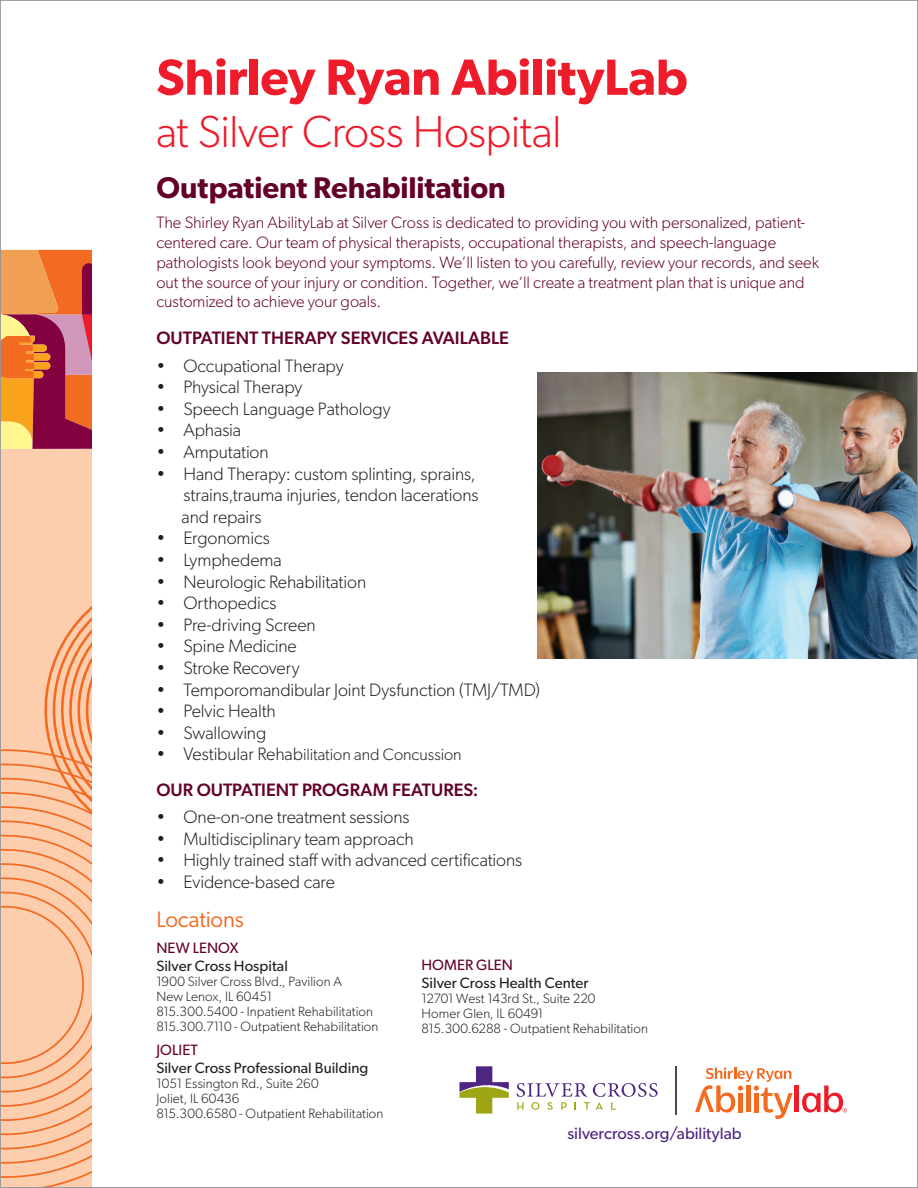
<style>
.page{position:relative;width:918px;height:1188px;background:#fff}
.page>*{position:absolute;margin:0;border:0;box-sizing:border-box;transform-origin:0 0}
.t1{font:600 51px "Gibson";letter-spacing:-.005em;color:#ee1b2b}
.t2{font:300 45px "Gibson";letter-spacing:-.015em;color:#ee1b2b}
.t3{font:600 30px "Gibson";color:#63002a}
.t4{font:22.5px "Gibson";letter-spacing:-.01em;color:#f36a21}
.t5{font:300 18px/21.6px "Gibson";letter-spacing:-.005em;color:#231f20}
.t6{font:500 18px "Gibson";color:#63002a}
.t7{font:300 16.5px/19.8px "Gibson";letter-spacing:-.005em;color:#63002a}
.t8{font:300 16.5px "Gibson";color:#231f20}
.t9{font:16.5px "Gibson";color:#4e2582}
.t10{font:15px "Gibson";color:#231f20}
.t11{font:15px "Gibson";letter-spacing:.005em;color:#63002a}
.t12{font:300 13.5px/15px "Gibson";letter-spacing:.005em;color:#231f20}
.s1{font-size:18px}
</style>
<div class="page">
<svg style="left:2px;top:449px;width:90px;height:737px;background:#fbc4a0"></svg>
<svg style="left:2px;top:250px;width:90px;height:199px;background:#d16847"></svg>
<svg style="left:695px;top:1068px;width:98px;height:51px"></svg>
<hr style="left:795px;top:1086px;width:4px;height:26px;background:#ee1b2b">
<svg style="left:802px;top:1085px;width:45px;height:28px"></svg>
<hr style="left:675px;top:1066px;width:1px;height:48px;background:#544640">
<svg style="left:460px;top:1066px;width:49px;height:48px"></svg>
<svg style="left:517px;top:1083px;width:141px;height:27px"></svg>
<img style="left:537px;top:373px;width:379px;height:285px">
<h1 class="t1" style="left:156px;top:47px;width:533px">Shirley Ryan AbilityLab</h1>
<h2 class="t2" style="left:156px;top:105px;width:407px">at Silver Cross Hospital</h2>
<h3 class="t3" style="left:156px;top:170px;width:351px">Outpatient Rehabilitation</h3>
<p class="t7" style="left:156px;top:213px;width:664px">The Shirley Ryan AbilityLab at Silver Cross is dedicated to providing you with personalized, patient&shy;centered care. Our team of physical therapists, occupational therapists, and speech-language pathologists look beyond your symptoms. We’ll listen to you carefully, review your records, and seek out the source of your injury or condition. Together, we‘ll create a treatment plan that is unique and customized to achieve your goals.</p>
<p class="t6" style="left:156px;top:327px;width:354px">OUTPATIENT THERAPY SERVICES AVAILABLE</p>
<p class="t5" style="left:156px;top:354px;width:189px">• Occupational Therapy</p>
<p class="t5" style="left:156px;top:376px;width:147px">• Physical Therapy</p>
<p class="t5" style="left:156px;top:398px;width:236px">• Speech Language Pathology</p>
<p class="t5" style="left:156px;top:419px;width:86px">• Aphasia</p>
<p class="t5" style="left:156px;top:441px;width:114px">• Amputation</p>
<p class="t5" style="left:182px;top:462px;width:298px;text-indent:-25px">• Hand Therapy: custom splinting, sprains, strains,trauma injuries, tendon lacerations and repairs</p>
<p class="t5" style="left:156px;top:527px;width:115px">• Ergonomics</p>
<p class="t5" style="left:156px;top:549px;width:127px">• Lymphedema</p>
<p class="t5" style="left:156px;top:570px;width:211px">• Neurologic Rehabilitation</p>
<p class="t5" style="left:156px;top:592px;width:122px">• Orthopedics</p>
<p class="t5" style="left:156px;top:614px;width:161px">• Pre-driving Screen</p>
<p class="t5" style="left:156px;top:635px;width:142px">• Spine Medicine</p>
<p class="t5" style="left:156px;top:657px;width:145px">• Stroke Recovery</p>
<p class="t5" style="left:156px;top:678px;width:385px">• Temporomandibular Joint Dysfunction (TMJ/TMD)</p>
<p class="t5" style="left:156px;top:700px;width:121px">• Pelvic Health</p>
<p class="t5" style="left:156px;top:722px;width:111px">• Swallowing</p>
<p class="t8" style="left:156px;top:745px;width:307px"><span class="s1">• Vestibular Rehab</span>ilitation and Concussion</p>
<p class="t6" style="left:156px;top:779px;width:324px">OUR OUTPATIENT PROGRAM FEATURES:</p>
<p class="t5" style="left:156px;top:806px;width:255px">• One-on-one treatment sessions</p>
<p class="t5" style="left:156px;top:828px;width:259px">• Multidisciplinary team approach</p>
<p class="t5" style="left:156px;top:849px;width:367px">• Highly trained staff with advanced certifications</p>
<p class="t5" style="left:156px;top:871px;width:180px">• Evidence-based care</p>
<p class="t4" style="left:156px;top:906px;width:89px">Locations</p>
<p class="t11" style="left:156px;top:939px;width:84px">NEW LENOX</p>
<p class="t10" style="left:156px;top:957px;width:133px">Silver Cross Hospital</p>
<p class="t12" style="left:156px;top:973px;width:224px">1900 Silver Cross Blvd., Pavilion A<br>New Lenox, IL 60451<br>815.300.5400 - Inpatient Rehabilitation 815.300.7110 - Outpatient Rehabilitation</p>
<p class="t11" style="left:156px;top:1041px;width:43px">JOLIET</p>
<p class="t10" style="left:156px;top:1059px;width:214px">Silver Cross Professional Building</p>
<p class="t12" style="left:156px;top:1075px;width:229px">1051 Essington Rd., Suite 260<br>Joliet, IL 60436<br>815.300.6580 - Outpatient Rehabilitation</p>
<p class="t11" style="left:422px;top:955px;width:93px">HOMER GLEN</p>
<p class="t10" style="left:422px;top:973px;width:169px">Silver Cross Health Center</p>
<p class="t12" style="left:422px;top:990px;width:228px">12701 West 143rd St., Suite 220<br>Homer Glen, IL 60491<br>815.300.6288 - Outpatient Rehabilitation</p>
<p class="t9" style="left:567px;top:1123px;width:176px">silvercross.org/abilitylab</p>
</div>
